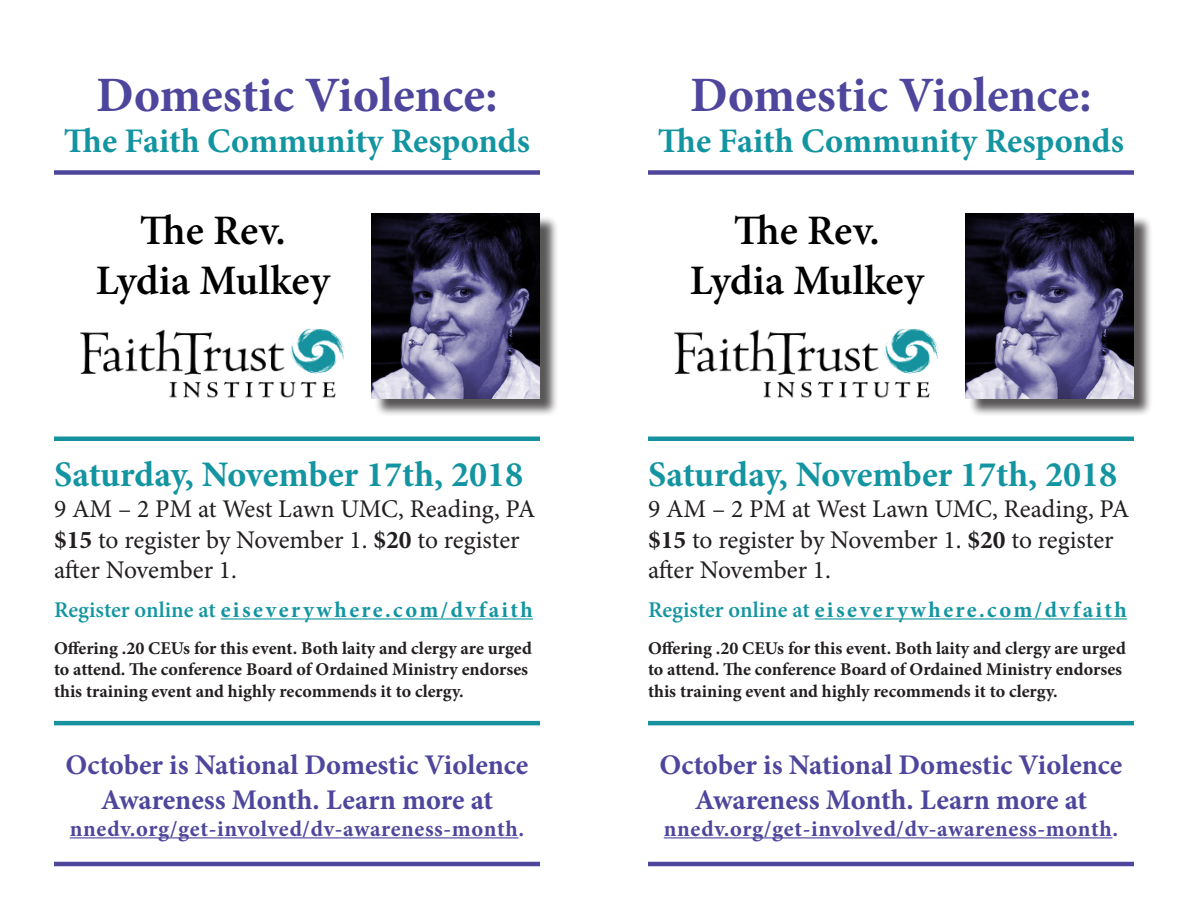
<style>
.page{position:relative;width:1188px;height:918px;background:#fff}
.page>*{position:absolute;margin:0;border:0;box-sizing:border-box;transform-origin:0 0}
.t1{font:700 49.5px "Minion Pro";color:#4e469c}
.t2{font:600 42px/50.4px "Minion Pro";color:#000;text-align:center}
.t3{font:700 36px "Minion Pro";color:#1395a1}
.t4{font:700 34.5px "Minion Pro";letter-spacing:-.005em;color:#1395a1}
.t5{font:700 28.5px/34.2px "Minion Pro";color:#4e469c;text-align:center}
.t6{font:25.5px/30.6px "Minion Pro";letter-spacing:-.005em;color:#231f20}
.t7{font:700 22.5px "Minion Pro";letter-spacing:.03em;color:#4e469c}
.t8{font:700 22.5px "Minion Pro";letter-spacing:.11em;color:#1395a1}
.t9{font:700 18px/21.6px "Minion Pro";color:#231f20}
.s1{font-weight:700}
.s2{font-weight:600}
</style>
<div class="page">
<hr style="left:70px;top:837px;width:448px;height:1px;background:#4e469c">
<div style="left:374px;top:215px;width:185px;height:202px;background:#231f20;opacity:.75"></div>
<img style="left:372px;top:213px;width:168px;height:185px">
<div style="left:277px;top:238px;width:7px;height:7px;border:2px solid #fff;border-radius:50%"></div>
<svg style="left:199px;top:618px;width:133px;height:249px"></svg>
<img style="left:80px;top:329px;width:265px;height:69px">
<hr style="left:221px;top:618px;width:312px;height:2px;background:#1395a1">
<hr style="left:54px;top:862px;width:486px;height:4px;background:#4e469c">
<hr style="left:54px;top:721px;width:486px;height:4px;background:#15929e">
<div style="left:54px;top:170px;width:486px;height:5px;background:#4e469c"></div>
<div style="left:54px;top:436px;width:486px;height:5px;background:#15929e"></div>
<hr style="left:664px;top:837px;width:448px;height:1px;background:#4e469c">
<div style="left:968px;top:215px;width:185px;height:202px;background:#231f20;opacity:.75"></div>
<img style="left:966px;top:213px;width:168px;height:185px">
<div style="left:871px;top:238px;width:7px;height:7px;border:2px solid #fff;border-radius:50%"></div>
<svg style="left:793px;top:618px;width:133px;height:249px"></svg>
<img style="left:674px;top:329px;width:265px;height:69px">
<hr style="left:815px;top:618px;width:312px;height:2px;background:#1395a1">
<hr style="left:648px;top:862px;width:486px;height:4px;background:#4e469c">
<hr style="left:648px;top:721px;width:486px;height:4px;background:#15929e">
<div style="left:648px;top:170px;width:486px;height:5px;background:#4e469c"></div>
<div style="left:648px;top:436px;width:486px;height:5px;background:#15929e"></div>
<p class="t1" style="left:96px;top:60px;width:403px">Domestic Violence:</p>
<p class="t4" style="left:64px;top:117px;width:468px">The Faith Community Responds</p>
<p class="t2" style="left:96px;top:205px;width:235px">The Rev.<br>Lydia Mulkey</p>
<p class="t3" style="left:54px;top:450px;width:471px">Saturday, November 17th, 2018</p>
<p class="t6" style="left:54px;top:494px;width:483px">9 AM – 2 PM at West Lawn UMC, Reading, PA</p>
<p class="t6" style="left:54px;top:524px;width:467px"><span class="s1">$15</span> to register by November 1. <span class="s1">$20</span> to register after November 1.</p>
<p class="t8" style="left:54px;top:594px;width:481px"><span class="s2">Register online at</span> eiseverywhere.com/dvfaith</p>
<p class="t9" style="left:54px;top:637px;width:479px">Offering .20 CEUs for this event. Both laity and clergy are urged to attend. The conference Board of Ordained Ministry endorses this training event and highly recommends it to clergy.</p>
<p class="t5" style="left:66px;top:748px;width:464px">October is National Domestic Violence<br>Awareness Month. Learn more at</p>
<p class="t7" style="left:70px;top:813px;width:456px">nnedv.org/get-involved/dv-awareness-month.</p>
<p class="t1" style="left:690px;top:60px;width:403px">Domestic Violence:</p>
<p class="t4" style="left:658px;top:117px;width:468px">The Faith Community Responds</p>
<p class="t2" style="left:690px;top:205px;width:235px">The Rev.<br>Lydia Mulkey</p>
<p class="t3" style="left:648px;top:450px;width:471px">Saturday, November 17th, 2018</p>
<p class="t6" style="left:648px;top:494px;width:483px">9 AM – 2 PM at West Lawn UMC, Reading, PA</p>
<p class="t6" style="left:648px;top:524px;width:467px"><span class="s1">$15</span> to register by November 1. <span class="s1">$20</span> to register after November 1.</p>
<p class="t8" style="left:648px;top:594px;width:481px"><span class="s2">Register online at</span> eiseverywhere.com/dvfaith</p>
<p class="t9" style="left:648px;top:637px;width:479px">Offering .20 CEUs for this event. Both laity and clergy are urged to attend. The conference Board of Ordained Ministry endorses this training event and highly recommends it to clergy.</p>
<p class="t5" style="left:660px;top:748px;width:464px">October is National Domestic Violence<br>Awareness Month. Learn more at</p>
<p class="t7" style="left:664px;top:813px;width:456px">nnedv.org/get-involved/dv-awareness-month.</p>
</div>
